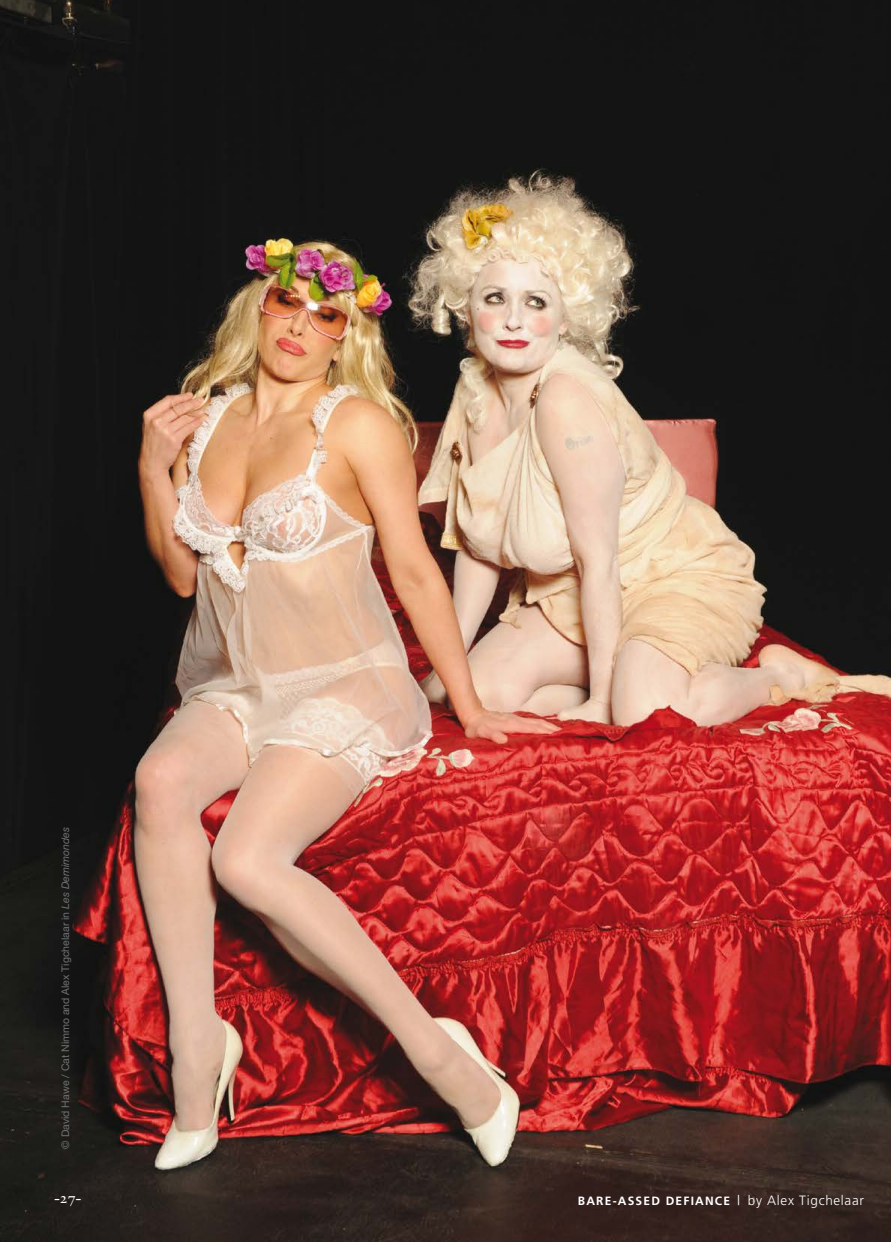
<style>
.page{position:relative;width:891px;height:1242px;background:#fff}
.page>*{position:absolute;margin:0;border:0;box-sizing:border-box;transform-origin:0 0}
.t1{font:18px "Fournier MT Regular SC";color:#fff}
.t2{font:300 13.5px "Frutiger";letter-spacing:.05em;color:#fff}
.t3{font:700 12px "Frutiger";letter-spacing:.1em;color:#fff}
.t4{font:10.5px "Helvetica Neue";color:#707172}
.s1{font-style:italic}
</style>
<div class="page">
<img style="left:0;top:0;width:891px;height:1242px">
<p class="t4" style="left:59px;top:1149px;width:323px;rotate:-90deg">© David Hawe / Cat Nimmo and Alex Tigchelaar in <span class="s1">Les Demimondes</span></p>
<h1 class="t1" style="left:54px;top:1189px;width:29px">-27-</h1>
<p class="t3" style="left:578px;top:1194px;width:18px">BARE</p>
<p class="t3" style="left:613px;top:1194px;width:24px">-ASSED</p>
<p class="t3" style="left:666px;top:1194px;width:34px">DEFIANCE</p>
<p class="t2" style="left:737px;top:1193px;width:128px">| by Alex Tigchelaar</p>
</div>
